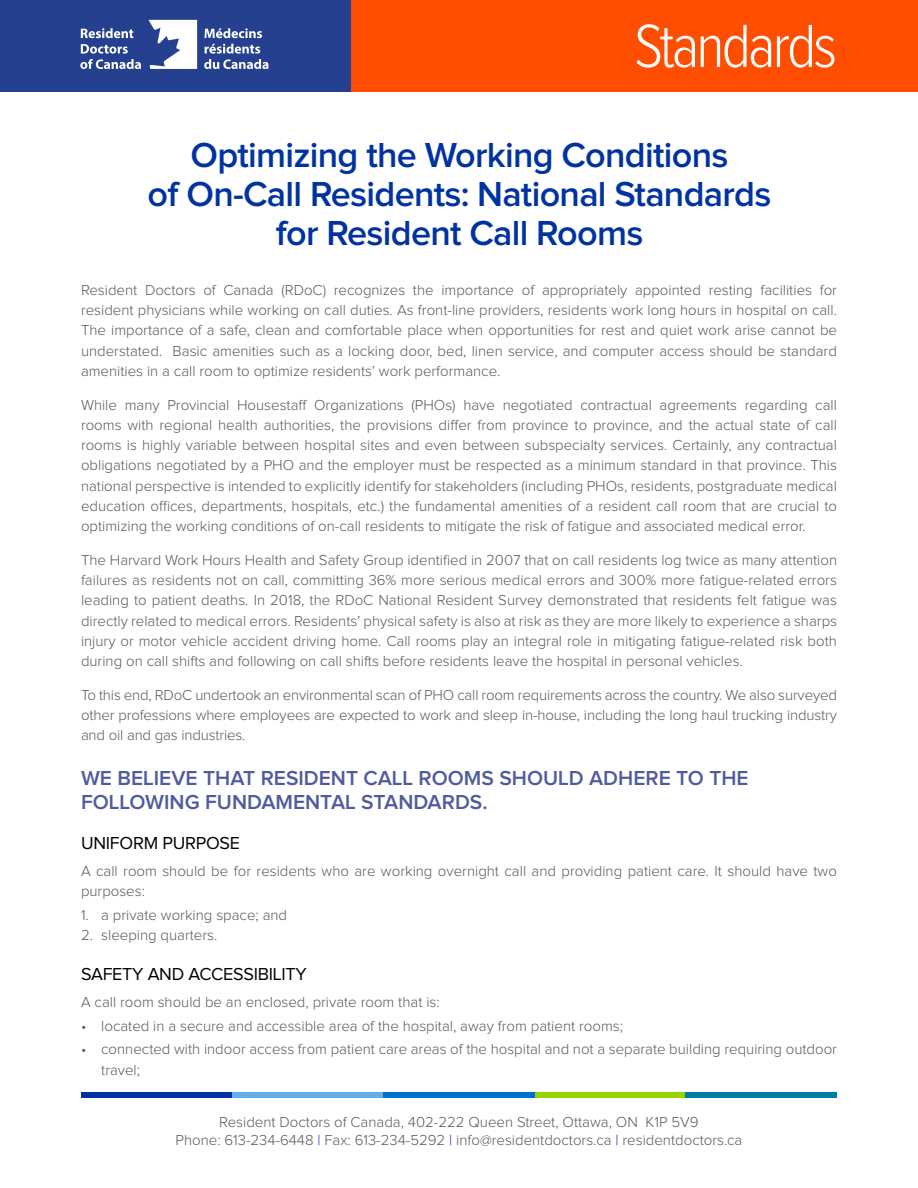
<style>
.page{position:relative;width:918px;height:1188px;background:#fff}
.page>*{position:absolute;margin:0;border:0;box-sizing:border-box;transform-origin:0 0}
.t1{font:300 condensed 63px "Proxima Nova";letter-spacing:-.05em;color:#fff}
.t2{font:600 36px/39px "Proxima Nova";letter-spacing:-.02em;color:#0033a1;text-align:center}
.t3{font:600 21px/24px "Proxima Nova";color:#4f5b9e}
.t4{font:18px "Proxima Nova";letter-spacing:-.015em;color:#000}
.t5{font:300 15px/20.2px "Proxima Nova";color:#58595b;text-align:justify}
.s1{color:#0033a1}
</style>
<div class="page">
<div style="left:0;top:0;width:351px;height:91px;background:#25408f"></div>
<div style="left:351px;top:0;width:567px;height:91px;background:#ff4e00"></div>
<svg style="left:81px;top:28px;width:52px;height:10px"></svg>
<svg style="left:80px;top:44px;width:61px;height:25px"></svg>
<svg style="left:204px;top:28px;width:58px;height:10px"></svg>
<svg style="left:204px;top:44px;width:64px;height:25px"></svg>
<svg style="left:149px;top:20px;width:48px;height:49px"></svg>
<div style="left:81px;top:1092px;width:151px;height:5px;background:#0033a1"></div>
<div style="left:232px;top:1092px;width:152px;height:5px;background:#61b1e8"></div>
<div style="left:384px;top:1092px;width:151px;height:5px;background:#0070ce"></div>
<div style="left:535px;top:1092px;width:152px;height:5px;background:#91d400"></div>
<div style="left:686px;top:1092px;width:151px;height:5px;background:#007da5"></div>
<h1 class="t1" style="left:634px;top:11px;width:204px">Standards</h1>
<h2 class="t2" style="left:148px;top:137px;width:625px">Optimizing the Working Conditions<br>of On-Call Residents: National Standards for Resident Call Rooms</h2>
<p class="t5" style="left:81px;top:280px;width:758px">Resident Doctors of Canada (RDoC) recognizes the importance of appropriately appointed resting facilities for resident physicians while working on call duties. As front-line providers, residents work long hours in hospital on call.<br>The importance of a safe, clean and comfortable place when opportunities for rest and quiet work arise cannot be understated. Basic amenities such as a locking door, bed, linen service, and computer access should be standard amenities in a call room to optimize residents’ work performance.</p>
<p class="t5" style="left:81px;top:395px;width:758px">While many Provincial Housestaff Organizations (PHOs) have negotiated contractual agreements regarding call rooms with regional health authorities, the provisions differ from province to province, and the actual state of call rooms is highly variable between hospital sites and even between subspecialty services. Certainly, any contractual obligations negotiated by a PHO and the employer must be respected as a minimum standard in that province. This national perspective is intended to explicitly identify for stakeholders (including PHOs, residents, postgraduate medical education offices, departments, hospitals, etc.) the fundamental amenities of a resident call room that are crucial to optimizing the working conditions of on-call residents to mitigate the risk of fatigue and associated medical error.</p>
<p class="t5" style="left:81px;top:550px;width:758px">The Harvard Work Hours Health and Safety Group identified in 2007 that on call residents log twice as many attention failures as residents not on call, committing 36% more serious medical errors and 300% more fatigue-related errors leading to patient deaths. In 2018, the RDoC National Resident Survey demonstrated that residents felt fatigue was directly related to medical errors. Residents’ physical safety is also at risk as they are more likely to experience a sharps injury or motor vehicle accident driving home. Call rooms play an integral role in mitigating fatigue-related risk both during on call shifts and following on call shifts before residents leave the hospital in personal vehicles.</p>
<p class="t5" style="left:81px;top:685px;width:758px">To this end, RDoC undertook an environmental scan of PHO call room requirements across the country. We also surveyed other professions where employees are expected to work and sleep in-house, including the long haul trucking industry and oil and gas industries.</p>
<h3 class="t3" style="left:81px;top:766px;width:669px">WE BELIEVE THAT RESIDENT CALL ROOMS SHOULD ADHERE TO THE<br>FOLLOWING FUNDAMENTAL STANDARDS.</h3>
<p class="t4" style="left:81px;top:833px;width:161px">UNIFORM PURPOSE</p>
<p class="t5" style="left:81px;top:861px;width:758px">A call room should be for residents who are working overnight call and providing patient care. It should have two purposes:</p>
<p class="t5" style="left:81px;top:905px;width:208px">1. a private working space; and</p>
<p class="t5" style="left:81px;top:925px;width:138px">2. sleeping quarters.</p>
<p class="t4" style="left:81px;top:964px;width:227px">SAFETY AND ACCESSIBILITY</p>
<p class="t5" style="left:81px;top:992px;width:360px">A call room should be an enclosed, private room that is:</p>
<p class="t5" style="left:81px;top:1016px;width:544px">• located in a secure and accessible area of the hospital, away from patient rooms;</p>
<p class="t5" style="left:101px;top:1040px;width:737px;text-indent:-20px">• connected with indoor access from patient care areas of the hospital and not a separate building requiring outdoor travel;</p>
<p class="t5" style="left:176px;top:1113px;width:568px;line-height:18px;text-align:center">Resident Doctors of Canada, 402-222 Queen Street, Ottawa, ON K1P 5V9<br>Phone: 613-234-6448 <span class="s1">|</span> Fax: 613-234-5292 <span class="s1">|</span> info@residentdoctors.ca <span class="s1">|</span> residentdoctors.ca</p>
</div>
